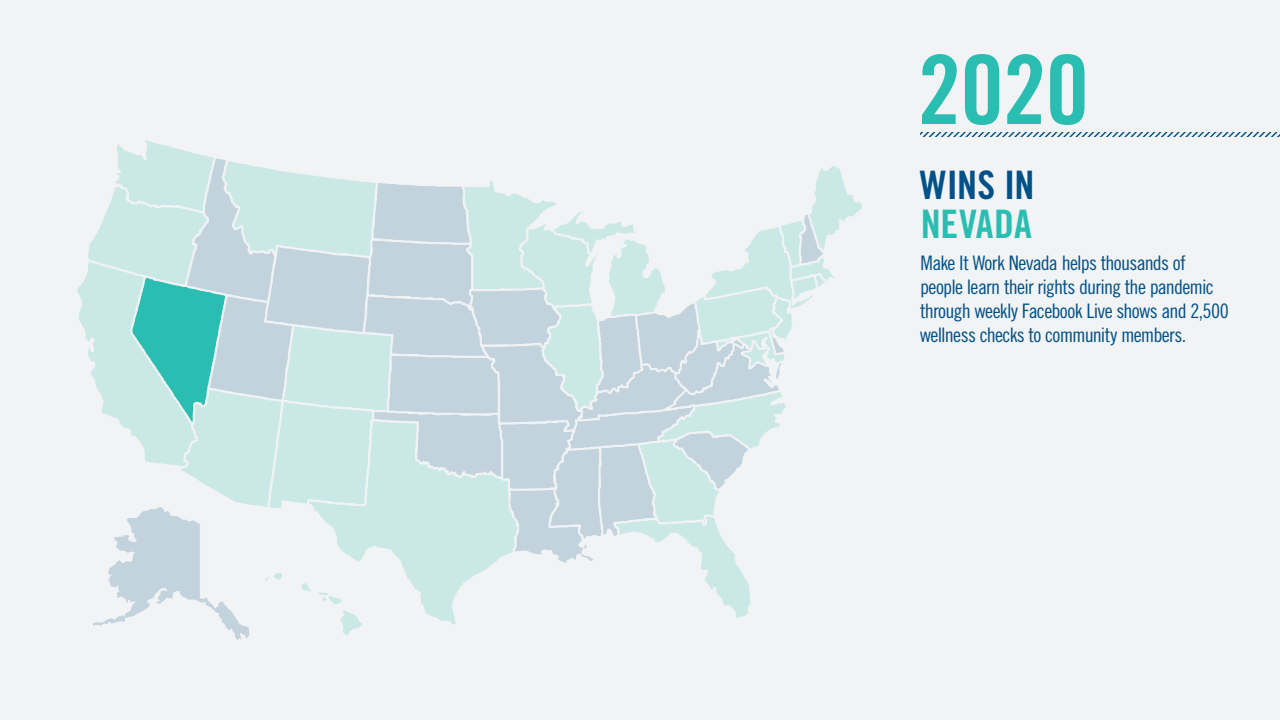
<style>
.page{position:relative;width:1280px;height:720px;background:#f2f3f4}
.page>*{position:absolute;margin:0;border:0;box-sizing:border-box;transform-origin:0 0}
.t1{font:95.6px "Trade Gothic LT Std Bd Cn 20";color:#2abdb1}
.t2{font:39.2px "Trade Gothic LT Std Bd Cn 20";letter-spacing:-.005em;color:#005187}
.t3{font:39.2px "Trade Gothic LT Std Bd Cn 20";color:#2abdb1}
.t4{font:20px/24px "Trade Gothic LT Std Cn 18";letter-spacing:-.035em;color:#005187}
</style>
<div class="page">
<svg style="left:920px;top:133px;width:360px;height:4px"></svg>
<svg style="left:77px;top:140px;width:785px;height:500px"></svg>
<h1 class="t1" style="left:918px;top:32px;width:173px">2020</h1>
<h2 class="t2" style="left:920px;top:161px;width:116px">WINS IN</h2>
<h2 class="t3" style="left:921px;top:200px;width:113px">NEVADA</h2>
<p class="t4" style="left:920px;top:251px;width:310px">Make It Work Nevada helps thousands of people learn their rights during the pandemic through weekly Facebook Live shows and 2,500 wellness checks to community members.</p>
</div>
